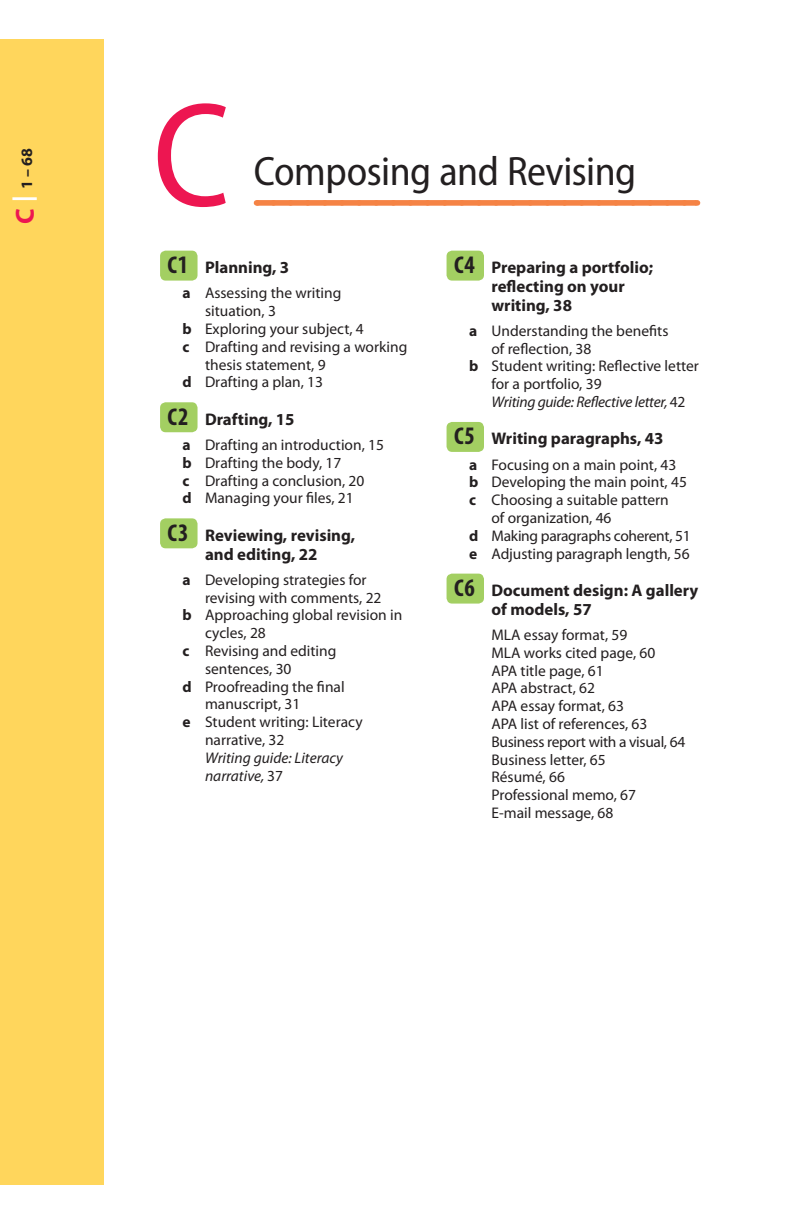
<style>
.page{position:relative;width:792px;height:1224px;background:#fff}
.page>*{position:absolute;margin:0;border:0;box-sizing:border-box;transform-origin:0 0}
.t1{font:semi-condensed 149.8px "Myriad Pro";color:#ed1651}
.t2{font:semi-condensed 41.2px "Myriad Pro";letter-spacing:-.01em;color:#231f20}
.t3{font:700 16.8px/18.8px "Myriad Pro";color:#231f20}
.t4{font:700 16px "Myriad Pro";color:#231f20}
.t5{font:15.4px/17.8px "Myriad Pro";color:#231f20}
.t6{font:italic 15.4px/17.8px "Myriad Pro";letter-spacing:-.015em;color:#231f20}
.t7{font:15.4px "Myriad Pro";letter-spacing:-.02em;color:#231f20}
.s1{font-size:26.2px;color:#ed1651}
.s2{font-stretch:condensed;font-size:24.4px}
.s3{font-stretch:condensed;font-size:25.4px}
.s4{font-weight:700}
.s5{font-style:normal}
</style>
<div class="page">
<div style="left:257px;top:200px;width:440px;height:6px;background:#f58345"></div>
<svg style="left:273px;top:200px;width:415px;height:6px"></svg>
<div style="left:160px;top:251px;width:38px;height:30px;background:#a3cf62;border-radius:6px"></div>
<div style="left:160px;top:402px;width:38px;height:30px;background:#a3cf62;border-radius:6px"></div>
<div style="left:160px;top:518px;width:38px;height:30px;background:#a3cf62;border-radius:6px"></div>
<div style="left:447px;top:251px;width:37px;height:30px;background:#a3cf62;border-radius:6px"></div>
<div style="left:447px;top:422px;width:37px;height:30px;background:#a3cf62;border-radius:6px"></div>
<div style="left:447px;top:574px;width:37px;height:30px;background:#a3cf62;border-radius:6px"></div>
<div style="left:0;top:39px;width:104px;height:1146px;background:#ffd65c"></div>
<hr style="left:12px;top:197px;width:25px;height:3px;background:#fff">
<p class="t4" style="left:21px;top:224px;width:77px;rotate:-90deg"><span class="s1">C</span> 1 – 68</p>
<h1 class="t1" style="left:153px;top:98px;width:79px">C</h1>
<h2 class="t2" style="left:254px;top:156px;width:384px">Composing and Revising</h2>
<p class="t3" style="left:168px;top:259px;width:123px"><span class="s2">C</span><span class="s3">1</span> Planning, 3</p>
<p class="t5" style="left:183px;top:285px;width:160px"><span class="s4">a</span> Assessing the writing</p>
<p class="t5" style="left:205px;top:303px;width:72px">situation, 3</p>
<p class="t5" style="left:183px;top:321px;width:183px"><span class="s4">b</span> Exploring your subject, 4</p>
<p class="t5" style="left:183px;top:339px;width:226px"><span class="s4">c</span> Drafting and revising a working</p>
<p class="t5" style="left:205px;top:356px;width:122px">thesis statement, 9</p>
<p class="t5" style="left:183px;top:374px;width:142px"><span class="s4">d</span> Drafting a plan, 13</p>
<p class="t3" style="left:168px;top:411px;width:129px"><span class="s2">C</span><span class="s3">2</span> Drafting, 15</p>
<p class="t5" style="left:183px;top:437px;width:203px"><span class="s4">a</span> Drafting an introduction, 15 <span class="s4">b</span> Drafting the body, 17<br><span class="s4">c</span> Drafting a conclusion, 20<br><span class="s4">d</span> Managing your files, 21</p>
<p class="t3" style="left:168px;top:527px;width:189px;text-align:center"><span class="s2">C</span><span class="s3">3</span> Reviewing, revising, and editing, 22</p>
<p class="t5" style="left:183px;top:572px;width:186px"><span class="s4">a</span> Developing strategies for</p>
<p class="t5" style="left:205px;top:590px;width:178px">revising with comments, 22</p>
<p class="t5" style="left:183px;top:607px;width:221px"><span class="s4">b</span> Approaching global revision in</p>
<p class="t5" style="left:205px;top:625px;width:62px">cycles, 28</p>
<p class="t5" style="left:183px;top:643px;width:155px"><span class="s4">c</span> Revising and editing</p>
<p class="t5" style="left:205px;top:661px;width:88px">sentences, 30</p>
<p class="t5" style="left:183px;top:679px;width:164px"><span class="s4">d</span> Proofreading the final</p>
<p class="t5" style="left:205px;top:696px;width:97px">manuscript, 31</p>
<p class="t5" style="left:183px;top:714px;width:182px"><span class="s4">e</span> Student writing: Literacy</p>
<p class="t5" style="left:205px;top:732px;width:81px">narrative, 32</p>
<p class="t6" style="left:205px;top:750px;width:140px">Writing guide: Literacy narrative, <span class="s5">37</span></p>
<p class="t3" style="left:491px;top:259px;width:163px;text-indent:-37px"><span class="s2">C</span><span class="s3">4</span> Preparing a portfolio; reflecting on your writing, 38</p>
<p class="t5" style="left:469px;top:323px;width:201px"><span class="s4">a</span> Understanding the benefits</p>
<p class="t5" style="left:491px;top:341px;width:101px">of reflection, 38</p>
<p class="t5" style="left:469px;top:358px;width:231px"><span class="s4">b</span> Student writing: Reflective letter</p>
<p class="t5" style="left:491px;top:376px;width:112px">for a portfolio, 39</p>
<p class="t6" style="left:491px;top:394px;width:195px">Writing guide: Reflective letter, <span class="s5">42</span></p>
<p class="t3" style="left:454px;top:431px;width:211px"><span class="s2">C</span><span class="s3">5</span> Writing paragraphs, 43</p>
<p class="t5" style="left:469px;top:457px;width:209px"><span class="s4">a</span> Focusing on a main point, 43</p>
<p class="t5" style="left:469px;top:474px;width:219px"><span class="s4">b</span> Developing the main point, 45</p>
<p class="t5" style="left:469px;top:492px;width:201px"><span class="s4">c</span> Choosing a suitable pattern</p>
<p class="t5" style="left:491px;top:510px;width:122px">of organization, 46</p>
<p class="t7" style="left:469px;top:530px;width:223px"><span class="s4">d</span> Making paragraphs coherent, 51</p>
<p class="t5" style="left:469px;top:546px;width:222px"><span class="s4">e</span> Adjusting paragraph length, 56</p>
<p class="t3" style="left:491px;top:582px;width:208px;text-indent:-37px"><span class="s2">C</span><span class="s3">6</span> Document design: A gallery of models, 57</p>
<p class="t5" style="left:491px;top:627px;width:195px">MLA essay format, 59<br>MLA works cited page, 60<br>APA title page, 61<br>APA abstract, 62<br>APA essay format, 63<br>APA list of references, 63<br>Business report with a visual, 64<br>Business letter, 65<br>Résumé, 66<br>Professional memo, 67<br>E-mail message, 68</p>
</div>
